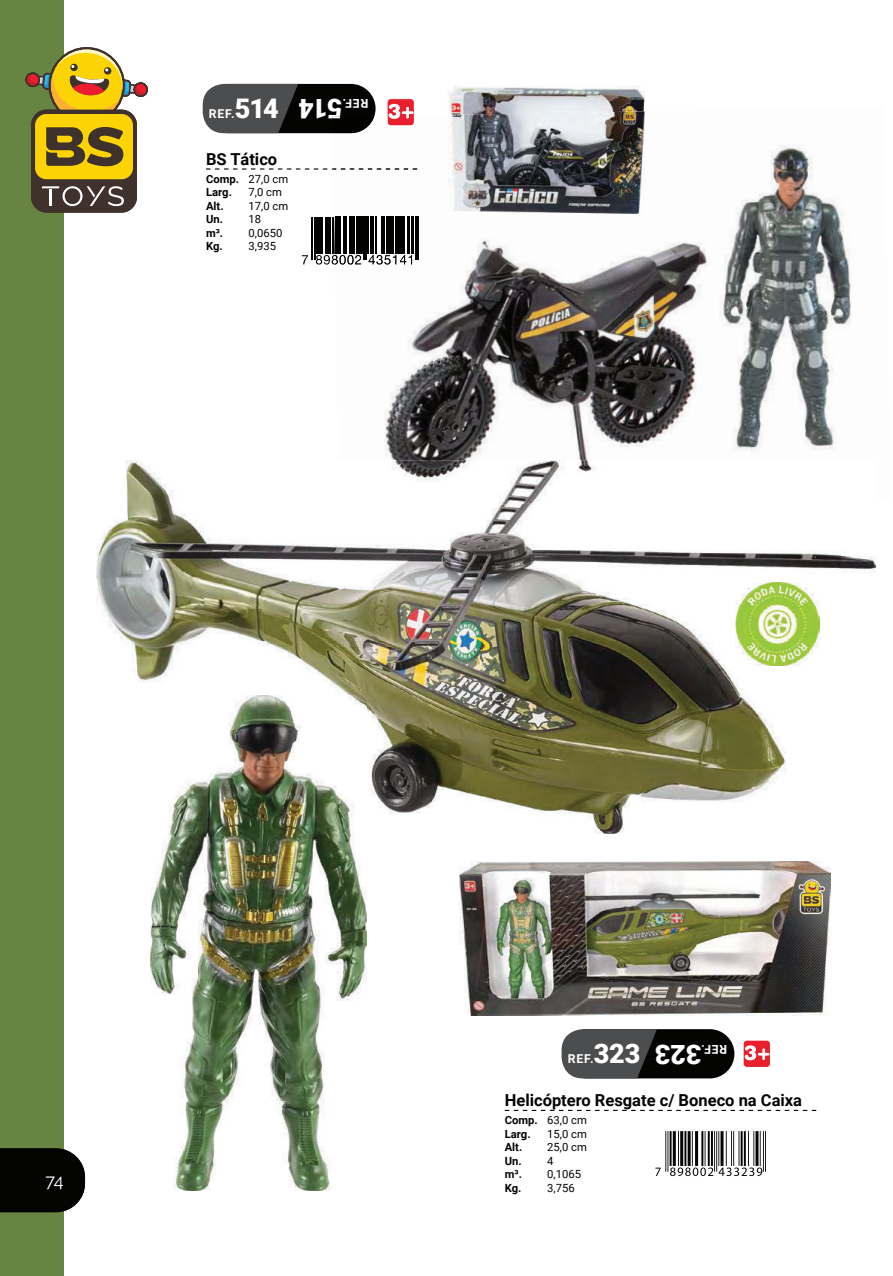
<style>
.page{position:relative;width:893px;height:1276px;background:#fff}
.page>*{position:absolute;margin:0;border:0;box-sizing:border-box;transform-origin:0 0}
.t1{font:900 27px "Roboto";letter-spacing:-.025em;color:#fff}
.t2{font:18px "Raleway";color:#fff}
.t3{font:700 16.5px "Roboto";color:#040503}
.t4{font:700 12.3px "Roboto";letter-spacing:.06em;color:#fff}
.t5{font:11.25px/13.5px "Roboto";color:#040503}
.t6{font:700 11.25px/13.5px "Roboto";color:#040503}
.s1{font-weight:900;font-size:27px}
.s2{font-weight:400}
.s3{font-weight:700}
</style>
<div class="page">
<div style="left:0;top:0;width:64px;height:1276px;background:#678442"></div>
<img style="left:96px;top:460px;width:780px;height:373px">
<img style="left:460px;top:861px;width:370px;height:154px">
<div style="left:562px;top:1029px;width:172px;height:49px;background:#040503;border-radius:25px"></div>
<svg style="left:562px;top:1029px;width:95px;height:49px;background:#4a4b4d"></svg>
<svg style="left:505px;top:1110px;width:311px;height:1px"></svg>
<svg style="left:655px;top:1131px;width:111px;height:45px"></svg>
<img style="left:151px;top:695px;width:216px;height:495px">
<svg style="left:743px;top:1040px;width:27px;height:27px"></svg>
<div style="left:204px;top:84px;width:172px;height:49px;background:#040503;border-radius:25px"></div>
<svg style="left:203px;top:84px;width:95px;height:49px;background:#4b4c4d"></svg>
<svg style="left:206px;top:168px;width:127px;height:2px"></svg>
<svg style="left:302px;top:255px;width:6px;height:9px"></svg>
<hr style="left:312px;top:217px;width:1px;height:42px;background:#040503">
<hr style="left:314px;top:217px;width:1px;height:42px;background:#040503">
<hr style="left:316px;top:217px;width:2px;height:37px;background:#040503">
<hr style="left:319px;top:217px;width:4px;height:37px;background:#040503">
<hr style="left:325px;top:217px;width:1px;height:37px;background:#040503">
<hr style="left:327px;top:217px;width:4px;height:37px;background:#040503">
<hr style="left:332px;top:217px;width:2px;height:37px;background:#040503">
<img style="left:448px;top:85px;width:197px;height:22px">
<img style="left:333px;top:107px;width:518px;height:391px">
<img style="left:338px;top:460px;width:538px;height:47px">
<img style="left:332px;top:116px;width:42px;height:17px">
<img style="left:333px;top:168px;width:84px;height:2px">
<svg style="left:386px;top:99px;width:30px;height:28px"></svg>
<img style="left:335px;top:217px;width:6px;height:37px">
<img style="left:343px;top:217px;width:3px;height:37px">
<img style="left:350px;top:217px;width:4px;height:37px">
<svg style="left:316px;top:255px;width:45px;height:9px"></svg>
<img style="left:357px;top:217px;width:5px;height:37px">
<img style="left:363px;top:217px;width:1px;height:42px">
<img style="left:366px;top:217px;width:1px;height:42px">
<img style="left:368px;top:217px;width:5px;height:37px">
<img style="left:376px;top:217px;width:1px;height:37px">
<img style="left:381px;top:217px;width:1px;height:37px">
<img style="left:384px;top:217px;width:1px;height:37px">
<img style="left:387px;top:217px;width:7px;height:37px">
<img style="left:396px;top:217px;width:9px;height:37px">
<svg style="left:368px;top:255px;width:44px;height:9px"></svg>
<img style="left:407px;top:217px;width:2px;height:37px">
<img style="left:412px;top:217px;width:2px;height:37px">
<img style="left:415px;top:217px;width:3px;height:42px">
<img style="left:448px;top:111px;width:198px;height:103px">
<img style="left:736px;top:582px;width:83px;height:84px">
<div style="left:133px;top:82px;width:15px;height:15px;border:2px solid #3f312b;border-radius:50%"></div>
<div style="left:31px;top:110px;width:106px;height:103px;background:#3f312b;border-radius:16px"></div>
<div style="left:35px;top:114px;width:98px;height:65px;background:#fcd406;border-radius:11px"></div>
<svg style="left:25px;top:47px;width:121px;height:119px"></svg>
<svg style="left:42px;top:186px;width:82px;height:20px"></svg>
<svg style="left:0;top:1148px;width:85px;height:64px;background:#141513"></svg>
<p class="t4" style="left:209px;top:105px;width:71px">REF.<span class="s1">514</span></p>
<h1 class="t1" style="left:342px;top:128px;width:45px;rotate:-180deg">514</h1>
<p class="t4" style="left:368px;top:112px;width:27px;rotate:-180deg">REF.</p>
<h3 class="t3" style="left:206px;top:148px;width:73px">BS Tático</h3>
<p class="t6" style="left:206px;top:172px;width:84px">Comp. <span class="s2">27,0 cm<br></span>Larg.</p>
<p class="t5" style="left:249px;top:185px;width:35px">7,0 cm</p>
<p class="t6" style="left:206px;top:199px;width:19px">Alt.</p>
<p class="t5" style="left:206px;top:199px;width:84px;text-indent:43px">17,0 cm<br><span class="s3">Un.</span> 18<br><span class="s3">m³.</span> 0,0650<br><span class="s3">Kg.</span> 3,935</p>
<h2 class="t2" style="left:45px;top:1170px;width:20px">74</h2>
<p class="t4" style="left:568px;top:1050px;width:74px">REF.<span class="s1">323</span></p>
<h1 class="t1" style="left:701px;top:1073px;width:48px;rotate:-180deg">323</h1>
<p class="t4" style="left:727px;top:1057px;width:27px;rotate:-180deg">REF.</p>
<h3 class="t3" style="left:505px;top:1089px;width:299px">Helicóptero Resgate c/ Boneco na Caixa</h3>
<p class="t6" style="left:505px;top:1113px;width:84px">Comp. <span class="s2">63,0 cm<br></span>Larg.</p>
<p class="t5" style="left:547px;top:1126px;width:41px">15,0 cm</p>
<p class="t6" style="left:505px;top:1140px;width:19px">Alt.</p>
<p class="t5" style="left:505px;top:1140px;width:84px;text-indent:43px">25,0 cm<br><span class="s3">Un.</span> 4<br><span class="s3">m³.</span> 0,1065<br><span class="s3">Kg.</span> 3,756</p>
</div>
